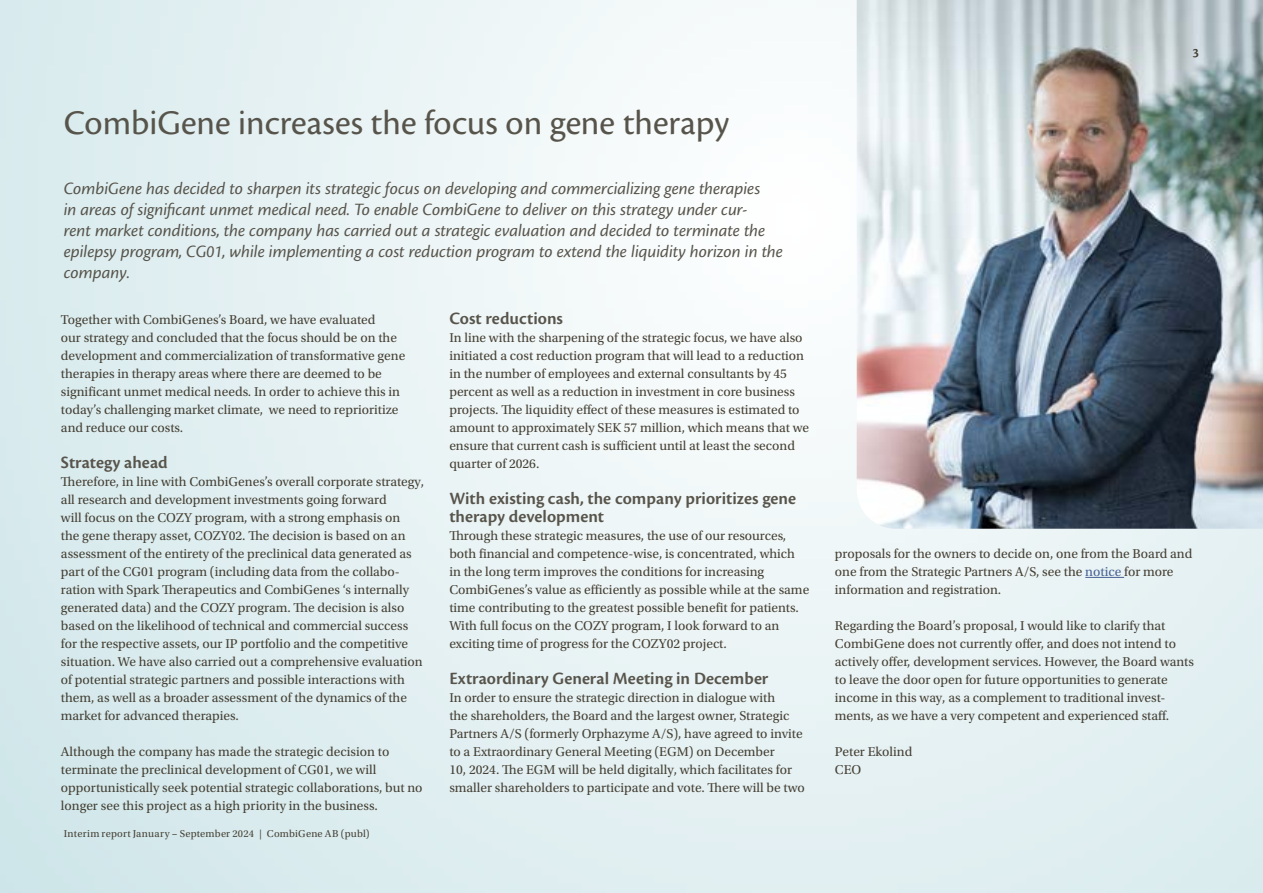
<style>
.page{position:relative;width:1263px;height:893px;background:#fff}
.page>*{position:absolute;margin:0;border:0;box-sizing:border-box;transform-origin:0 0}
.t1{font:36px "Cronos Pro";color:#57544b}
.t2{font:italic 18px/21px "Cronos Pro";letter-spacing:-.005em;color:#57544b}
.t3{font:600 18px/18px "Cronos Pro";color:#57544b}
.t4{font:13.5px/18px "Utopia Std";color:#454034}
.t5{font:600 13.5px "Cronos Pro";color:#454034}
.t6{font:10.5px "Utopia Std";letter-spacing:.02em;color:#454034}
.s1{font-family:"Cronos Pro"}
.s2{color:#476293}
</style>
<div class="page">
<img style="left:857px;top:0;width:406px;height:529px">
<hr style="left:1085px;top:577px;width:39px;height:1px;background:#476293">
<h1 class="t1" style="left:64px;top:102px;width:667px">CombiGene increases the focus on gene therapy</h1>
<p class="t2" style="left:64px;top:178px;width:721px">CombiGene has decided to sharpen its strategic focus on developing and commercializing gene therapies<br>in areas of significant unmet medical need. To enable CombiGene to deliver on this strategy under cur-<br>rent market conditions, the company has carried out a strategic evaluation and decided to terminate the epilepsy program, CG01, while implementing a cost reduction program to extend the liquidity horizon in the company.</p>
<p class="t4" style="left:61px;top:311px;width:346px">Together with CombiGenes’s Board, we have evaluated<br>our strategy and concluded that the focus should be on the development and commercialization of transformative gene therapies in therapy areas where there are deemed to be significant unmet medical needs. In order to achieve this in today’s challenging market climate, we need to reprioritize and reduce our costs.</p>
<h2 class="t3" style="left:61px;top:454px;width:108px">Strategy ahead</h2>
<p class="t4" style="left:61px;top:473px;width:365px">Therefore, in line with CombiGenes’s overall corporate strategy, all research and development investments going forward<br>will focus on the COZY program, with a strong emphasis on<br>the gene therapy asset, COZY02. The decision is based on an assessment of the entirety of the preclinical data generated as part of the CG01 program (including data from the collabo&shy;ration with Spark Therapeutics and CombiGenes ‘s internally generated data) and the COZY program. The decision is also based on the likelihood of technical and commercial success for the respective assets, our IP portfolio and the competitive situation. We have also carried out a comprehensive evaluation of potential strategic partners and possible interactions with them, as well as a broader assessment of the dynamics of the market for advanced therapies.</p>
<p class="t4" style="left:61px;top:743px;width:363px">Although the company has made the strategic decision to terminate the preclinical development of CG01, we will opportunistically seek potential strategic collaborations, but no longer see this project as a high priority in the business.</p>
<h2 class="t3" style="left:449px;top:310px;width:115px">Cost reductions</h2>
<p class="t4" style="left:449px;top:329px;width:361px">In line with the sharpening of the strategic focus, we have also initiated a cost reduction program that will lead to a reduction in the number of employees and external consultants by 45 percent as well as a reduction in investment in core business projects. The liquidity effect of these measures is estimated to amount to approximately SEK 57 million, which means that we ensure that current cash is sufficient until at least the second quarter of 2026.</p>
<h2 class="t3" style="left:449px;top:490px;width:348px">With existing cash, the company prioritizes gene therapy development</h2>
<p class="t4" style="left:449px;top:527px;width:361px">Through these strategic measures, the use of our resources, both financial and competence-wise, is concentrated, which in the long term improves the conditions for increasing CombiGenes’s value as efficiently as possible while at the same time contributing to the greatest possible benefit for patients.<br>With full focus on the COZY program, I look forward to an exciting time of progress for the COZY02 project.</p>
<h2 class="t3" style="left:449px;top:670px;width:321px">Extraordinary General Meeting in December</h2>
<p class="t4" style="left:449px;top:689px;width:357px">In order to ensure the strategic direction in dialogue with<br>the shareholders, the Board and the largest owner, Strategic Partners A/S (formerly Orphazyme A/S), have agreed to invite to a Extraordinary General Meeting (EGM) on December<br>10, 2024. The EGM will be held digitally, which facilitates for smaller shareholders to participate and vote. There will be two</p>
<p class="t6" style="left:64px;top:828px;width:307px">Interim report January <span class="s1">–</span> September 2024 | CombiGene AB (publ)</p>
<p class="t5" style="left:1192px;top:45px;width:8px">3</p>
<p class="t4" style="left:835px;top:545px;width:359px">proposals for the owners to decide on, one from the Board and one from the Strategic Partners A/S, see the <span class="s2">notice</span> for more information and registration.</p>
<p class="t4" style="left:835px;top:617px;width:361px">Regarding the Board’s proposal, I would like to clarify that CombiGene does not currently offer, and does not intend to actively offer, development services. However, the Board wants to leave the door open for future opportunities to generate income in this way, as a complement to traditional invest&shy;ments, as we have a very competent and experienced staff.</p>
<p class="t4" style="left:835px;top:743px;width:79px">Peter Ekolind<br>CEO</p>
</div>
